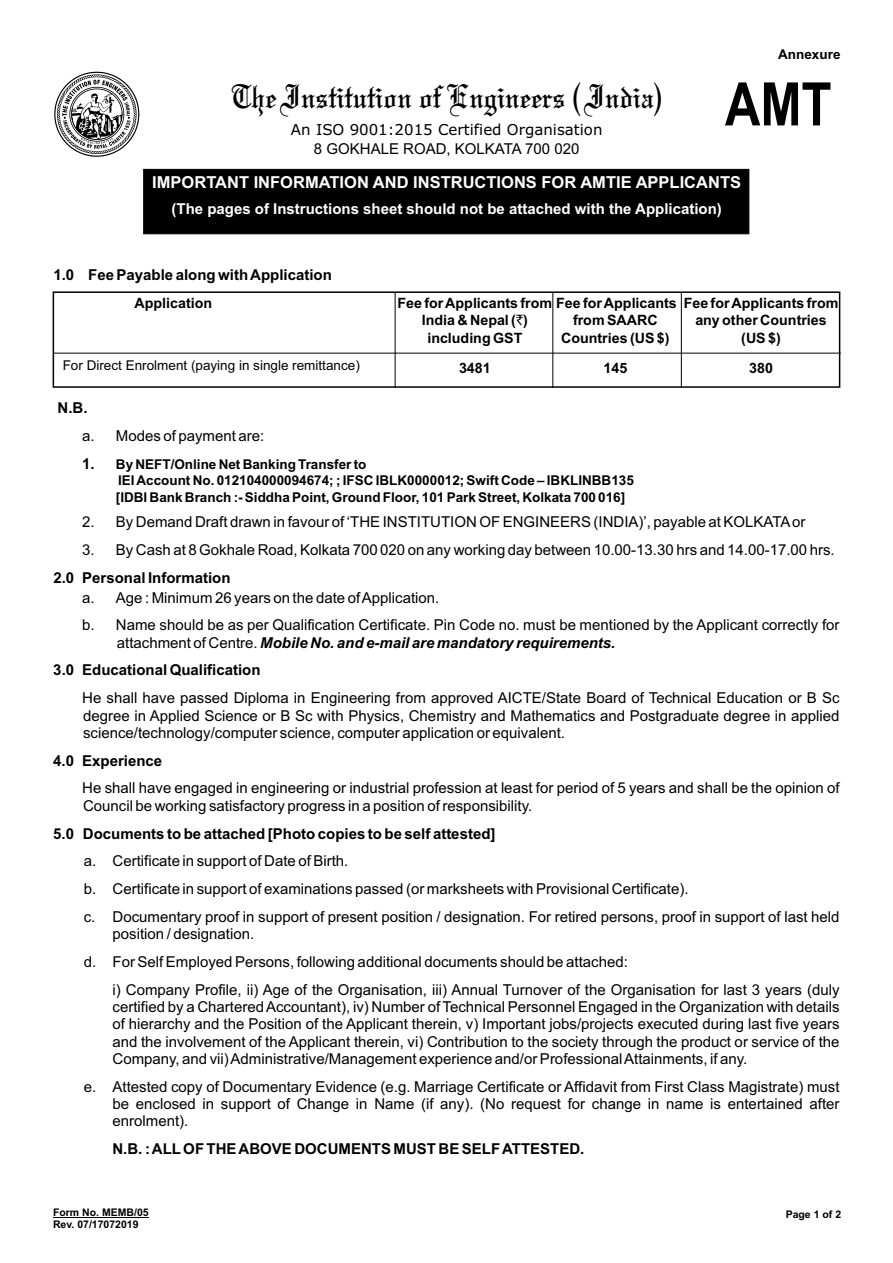
<style>
.page{position:relative;width:893px;height:1263px;background:#fff}
.page>*{position:absolute;margin:0;border:0;box-sizing:border-box;transform-origin:0 0}
.t1{font:700 60px "Arial Narrow";color:#000}
.t2{font:36px "Olde English";color:#000}
.t3{font:700 16.5px "Arial";color:#fff}
.t4{font:15px/17.2px "Arial";color:#000}
.t5{font:700 15px "Arial";color:#000}
.t6{font:italic 700 15px/27.9px "Arial";color:#000}
.t7{font:700 15px "Arial";color:#fff}
.t8{font:15px "Verdana";color:#000}
.t9{font:700 14.25px/17.4px "Arial";color:#000}
.t10{font:700 13.5px/16.4px "Arial";color:#000}
.t11{font:13.5px "Arial";color:#000}
.t12{font:700 10.5px/11.7px "Arial";color:#000}
.s1{font-family:"Rupee Foradian";font-weight:400}
.s2{font-size:15px}
.s3{font-weight:400;font-style:normal}
.s4{font-style:normal}
</style>
<div class="page">
<svg style="left:54px;top:72px;width:85px;height:85px"></svg>
<div style="left:143px;top:169px;width:606px;height:65px;background:#000"></div>
<div style="left:53px;top:291px;width:787px;height:97px;border:1px solid #000"></div>
<hr style="left:53px;top:353px;width:788px;height:1px;background:#000">
<hr style="left:395px;top:292px;width:1px;height:96px;background:#000">
<hr style="left:552px;top:292px;width:1px;height:96px;background:#000">
<hr style="left:681px;top:292px;width:1px;height:96px;background:#000">
<hr style="left:53px;top:1217px;width:96px;height:1px;background:#000">
<h2 class="t2" style="left:231px;top:84px;width:432px">The Institution of Engineers ( India)</h2>
<p class="t8" style="left:291px;top:124px;width:313px">An ISO 9001:2015 Certified Organisation</p>
<p class="t4" style="left:314px;top:142px;width:267px">8 GOKHALE ROAD, KOLKATA 700 020</p>
<p class="t10" style="left:778px;top:48px;width:64px">Annexure</p>
<h1 class="t1" style="left:725px;top:82px;width:108px">AMT</h1>
<p class="t3" style="left:152px;top:176px;width:590px">IMPORTANT INFORMATION AND INSTRUCTIONS FOR AMTIE APPLICANTS</p>
<p class="t7" style="left:172px;top:203px;width:552px">(The pages of Instructions sheet should not be attached with the Application)</p>
<p class="t5" style="left:53px;top:269px;width:280px">1.0 Fee Payable along with Application</p>
<p class="t9" style="left:135px;top:296px;width:79px">Application</p>
<p class="t9" style="left:422px;top:296px;width:418px;text-indent:-24px">Fee for Applicants from Fee for Applicants Fee for Applicants from<br>India &amp; Nepal (<span class="s1">`</span>)</p>
<p class="t9" style="left:573px;top:313px;width:86px">from SAARC</p>
<p class="t9" style="left:695px;top:313px;width:133px">any other Countries</p>
<p class="t11" style="left:63px;top:360px;width:299px">For Direct Enrolment (paying in single remittance)</p>
<p class="t9" style="left:427px;top:331px;width:96px">including GST</p>
<p class="t9" style="left:561px;top:331px;width:110px">Countries (US $)</p>
<p class="t9" style="left:741px;top:331px;width:41px">(US $)</p>
<p class="t9" style="left:459px;top:360px;width:33px">3481</p>
<p class="t9" style="left:603px;top:360px;width:25px">145</p>
<p class="t9" style="left:749px;top:360px;width:25px">380</p>
<p class="t5" style="left:58px;top:402px;width:31px">N.B.</p>
<p class="t4" style="left:82px;top:428px;width:184px">a. Modes of payment are:</p>
<p class="t10" style="left:116px;top:457px;width:519px;text-indent:-34px"><span class="s2">1.</span> By NEFT/Online Net Banking Transfer to<br>IEI Account No. 012104000094674; ; IFSC IBLK0000012; Swift Code – IBKLINBB135 [IDBI Bank Branch :- Siddha Point, Ground Floor, 101 Park Street, Kolkata 700 016]</p>
<p class="t4" style="left:82px;top:515px;width:725px">2. By Demand Draft drawn in favour of ‘THE INSTITUTION OF ENGINEERS (INDIA)’, payable at KOLKATAor</p>
<p class="t4" style="left:82px;top:542px;width:754px">3. By Cash at 8 Gokhale Road, Kolkata 700 020 on any working day between 10.00-13.30 hrs and 14.00-17.00 hrs.</p>
<p class="t5" style="left:53px;top:572px;width:179px">2.0 Personal Information</p>
<p class="t4" style="left:82px;top:585px;width:759px;line-height:27.9px">a. Age : Minimum 26 years on the date of Application.<br>b. Name should be as per Qualification Certificate. Pin Code no. must be mentioned by the Applicant correctly for</p>
<p class="t6" style="left:53px;top:630px;width:563px;text-indent:63px"><span class="s3">attachment of Centre.</span> Mobile No. and e-mail are mandatory requirements.<br><span class="s4">3.0 Educational Qualification</span></p>
<p class="t4" style="left:82px;top:691px;width:759px;text-align:justify">He shall have passed Diploma in Engineering from approved AICTE/State Board of Technical Education or B Sc degree in Applied Science or B Sc with Physics, Chemistry and Mathematics and Postgraduate degree in applied science/technology/computer science, computer application or equivalent.</p>
<p class="t5" style="left:53px;top:755px;width:110px">4.0 Experience</p>
<p class="t4" style="left:82px;top:781px;width:759px">He shall have engaged in engineering or industrial profession at least for period of 5 years and shall be the opinion of<br>Council be working satisfactory progress in a position of responsibility.</p>
<p class="t5" style="left:53px;top:828px;width:444px">5.0 Documents to be attached [Photo copies to be self attested]</p>
<p class="t4" style="left:84px;top:848px;width:757px;line-height:27.9px">a. Certificate in support of Date of Birth.<br>b. Certificate in support of examinations passed (or marksheets with Provisional Certificate).<br>c. Documentary proof in support of present position / designation. For retired persons, proof in support of last held</p>
<p class="t4" style="left:113px;top:927px;width:143px">position / designation.</p>
<p class="t4" style="left:84px;top:955px;width:546px">d. For Self Employed Persons, following additional documents should be attached:</p>
<p class="t4" style="left:113px;top:982px;width:728px">i) Company Profile, ii) Age of the Organisation, iii) Annual Turnover of the Organisation for last 3 years (duly</p>
<p class="t4" style="left:112px;top:1000px;width:728px;text-align:justify">certified by a Chartered Accountant), iv) Number of Technical Personnel Engaged in the Organization with details of hierarchy and the Position of the Applicant therein, v) Important jobs/projects executed during last five years and the involvement of the Applicant therein, vi) Contribution to the society through the product or service of the Company, and vii) Administrative/Management experience and/or Professional Attainments, if any.</p>
<p class="t4" style="left:112px;top:1079px;width:728px;text-align:justify;text-indent:-29px">e. Attested copy of Documentary Evidence (e.g. Marriage Certificate or Affidavit from First Class Magistrate) must be enclosed in support of Change in Name (if any). (No request for change in name is entertained after enrolment).</p>
<p class="t5" style="left:112px;top:1143px;width:473px">N.B. : ALLOF THE ABOVE DOCUMENTS MUST BE SELF ATTESTED.</p>
<p class="t12" style="left:53px;top:1207px;width:97px">Form No. MEMB/05<br>Rev. 07/17072019</p>
<p class="t12" style="left:786px;top:1209px;width:57px">Page 1 of 2</p>
</div>
